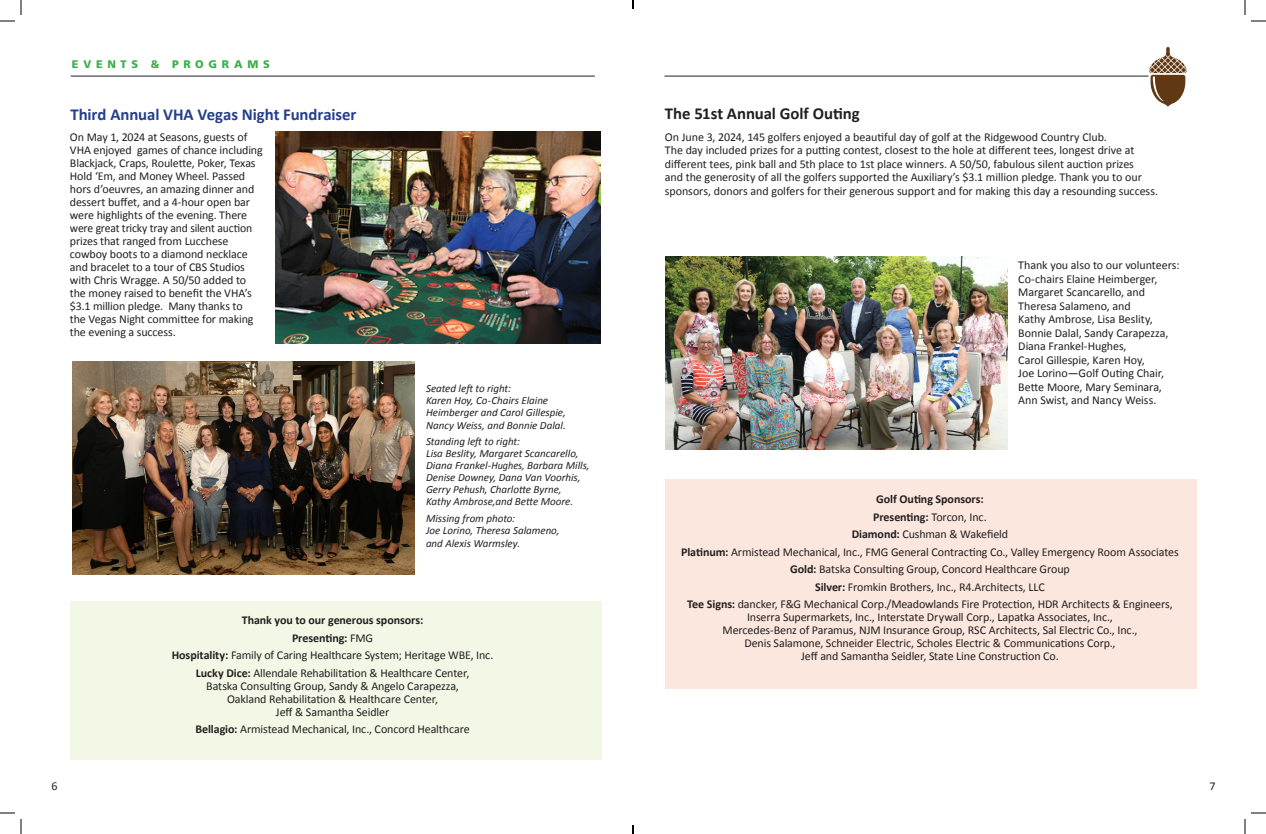
<style>
.page{position:relative;width:1266px;height:834px;background:#fff}
.page>*{position:absolute;margin:0;border:0;box-sizing:border-box;transform-origin:0 0}
.t1{font:700 16.8px "Calibri";letter-spacing:-.005em;color:#253f8e}
.t2{font:700 16.8px "Calibri";color:#231f20}
.t3{font:12px/13px "Calibri";letter-spacing:-.01em;color:#231f20}
.t4{font:700 12px "Calibri";letter-spacing:-.005em;color:#231f20}
.t5{font:italic 11px/12px "Calibri";letter-spacing:-.005em;color:#231f20}
.t6{font:900 11px "Frutiger LT Std";letter-spacing:.43em;color:#3baf49}
.s1{font-weight:400}
.s2{font-weight:700}
</style>
<div class="page">
<div style="left:70px;top:601px;width:531px;height:159px;background:#f2f7e6"></div>
<hr style="left:71px;top:76px;width:524px;height:1px;background:#231f20">
<img style="left:275px;top:132px;width:325px;height:212px">
<img style="left:72px;top:361px;width:343px;height:214px">
<div style="left:665px;top:479px;width:531px;height:210px;background:#fbe7de"></div>
<hr style="left:664px;top:76px;width:485px;height:1px;background:#231f20">
<svg style="left:1149px;top:47px;width:38px;height:60px"></svg>
<img style="left:665px;top:256px;width:343px;height:193px">
<svg style="left:0;top:0;width:22px;height:22px"></svg>
<svg style="left:0;top:812px;width:22px;height:22px"></svg>
<svg style="left:1244px;top:0;width:22px;height:22px"></svg>
<svg style="left:1244px;top:812px;width:22px;height:22px"></svg>
<svg style="left:632px;top:0;width:2px;height:9px"></svg>
<svg style="left:632px;top:825px;width:2px;height:9px"></svg>
<p class="t6" style="left:72px;top:58px;width:199px">EVENTS &amp; PROGRAMS</p>
<p class="t1" style="left:70px;top:103px;width:288px">Third Annual VHA Vegas Night Fundraiser</p>
<p class="t3" style="left:70px;top:130px;width:194px">On May 1, 2024 at Seasons, guests of VHA enjoyed games of chance including Blackjack, Craps, Roulette, Poker, Texas Hold ‘Em, and Money Wheel. Passed hors d’oeuvres, an amazing dinner and dessert buffet, and a 4-hour open bar were highlights of the evening. There were great tricky tray and silent auction prizes that ranged from Lucchese cowboy boots to a diamond necklace and bracelet to a tour of CBS Studios with Chris Wragge. A 50/50 added to the money raised to benefit the VHA’s $3.1 million pledge. Many thanks to<br>the Vegas Night committee for making the evening a success.</p>
<p class="t5" style="left:426px;top:382px;width:87px">Seated left to right:</p>
<p class="t5" style="left:426px;top:394px;width:141px">Karen Hoy, Co-Chairs Elaine<br>Heimberger and Carol Gillespie,</p>
<p class="t5" style="left:426px;top:419px;width:141px">Nancy Weiss, and Bonnie Dalal.</p>
<p class="t5" style="left:426px;top:435px;width:95px">Standing left to right:</p>
<p class="t5" style="left:426px;top:447px;width:165px">Lisa Beslity, Margaret Scancarello, Diana Frankel-Hughes, Barbara Mills, Denise Downey, Dana Van Voorhis, Gerry Pehush, Charlotte Byrne,<br>Kathy Ambrose,and Bette Moore.</p>
<p class="t5" style="left:426px;top:512px;width:135px">Missing from photo:<br>Joe Lorino, Theresa Salameno,</p>
<p class="t5" style="left:426px;top:537px;width:96px">and Alexis Warmsley.</p>
<p class="t3" style="left:51px;top:780px;width:8px">6</p>
<p class="t4" style="left:242px;top:612px;width:183px">Thank you to our generous sponsors:</p>
<p class="t4" style="left:292px;top:630px;width:83px">Presenting: <span class="s1">FMG</span></p>
<p class="t3" style="left:172px;top:649px;width:323px"><span class="s2">Hospitality:</span> Family of Caring Healthcare System; Heritage WBE, Inc.</p>
<p class="t3" style="left:196px;top:666px;width:275px;text-align:center"><span class="s2">Lucky Dice:</span> Allendale Rehabilitation &amp; Healthcare Center, Batska Consulting Group, Sandy &amp; Angelo Carapezza, Oakland Rehabilitation &amp; Healthcare Center,<br>Jeff &amp; Samantha Seidler</p>
<p class="t3" style="left:195px;top:723px;width:276px"><span class="s2">Bellagio:</span> Armistead Mechanical, Inc., Concord Healthcare</p>
<p class="t2" style="left:665px;top:103px;width:196px">The 51st Annual Golf Outing</p>
<p class="t3" style="left:665px;top:130px;width:495px;line-height:13.5px">On June 3, 2024, 145 golfers enjoyed a beautiful day of golf at the Ridgewood Country Club.<br>The day included prizes for a putting contest, closest to the hole at different tees, longest drive at different tees, pink ball and 5th place to 1st place winners. A 50/50, fabulous silent auction prizes<br>and the generosity of all the golfers supported the Auxiliary’s $3.1 million pledge. Thank you to our sponsors, donors and golfers for their generous support and for making this day a resounding success.</p>
<p class="t3" style="left:1018px;top:258px;width:163px;line-height:13.5px">Thank you also to our volunteers:<br>Co-chairs Elaine Heimberger,<br>Margaret Scancarello, and<br>Theresa Salameno, and<br>Kathy Ambrose, Lisa Beslity,<br>Bonnie Dalal, Sandy Carapezza,<br>Diana Frankel-Hughes,<br>Carol Gillespie, Karen Hoy,<br>Joe Lorino—Golf Outing Chair,<br>Bette Moore, Mary Seminara,<br>Ann Swist, and Nancy Weiss.</p>
<p class="t4" style="left:876px;top:492px;width:109px">Golf Outing Sponsors:</p>
<p class="t4" style="left:873px;top:509px;width:115px">Presenting: <span class="s1">Torcon, Inc.</span></p>
<p class="t3" style="left:852px;top:528px;width:158px"><span class="s2">Diamond:</span> Cushman &amp; Wakefield</p>
<p class="t3" style="left:681px;top:545px;width:499px"><span class="s2">Platinum:</span> Armistead Mechanical, Inc., FMG General Contracting Co., Valley Emergency Room Associates</p>
<p class="t3" style="left:790px;top:563px;width:281px"><span class="s2">Gold:</span> Batska Consulting Group, Concord Healthcare Group</p>
<p class="t3" style="left:815px;top:580px;width:231px"><span class="s2">Silver:</span> Fromkin Brothers, Inc., R4.Architects, LLC</p>
<p class="t3" style="left:687px;top:598px;width:487px;text-align:center"><span class="s2">Tee Signs:</span> dancker, F&amp;G Mechanical Corp./Meadowlands Fire Protection, HDR Architects &amp; Engineers, Inserra Supermarkets, Inc., Interstate Drywall Corp., Lapatka Associates, Inc.,<br>Mercedes-Benz of Paramus, NJM Insurance Group, RSC Architects, Sal Electric Co., Inc.,<br>Denis Salamone, Schneider Electric, Scholes Electric &amp; Communications Corp.,<br>Jeff and Samantha Seidler, State Line Construction Co.</p>
<p class="t3" style="left:1210px;top:779px;width:8px">7</p>
</div>
